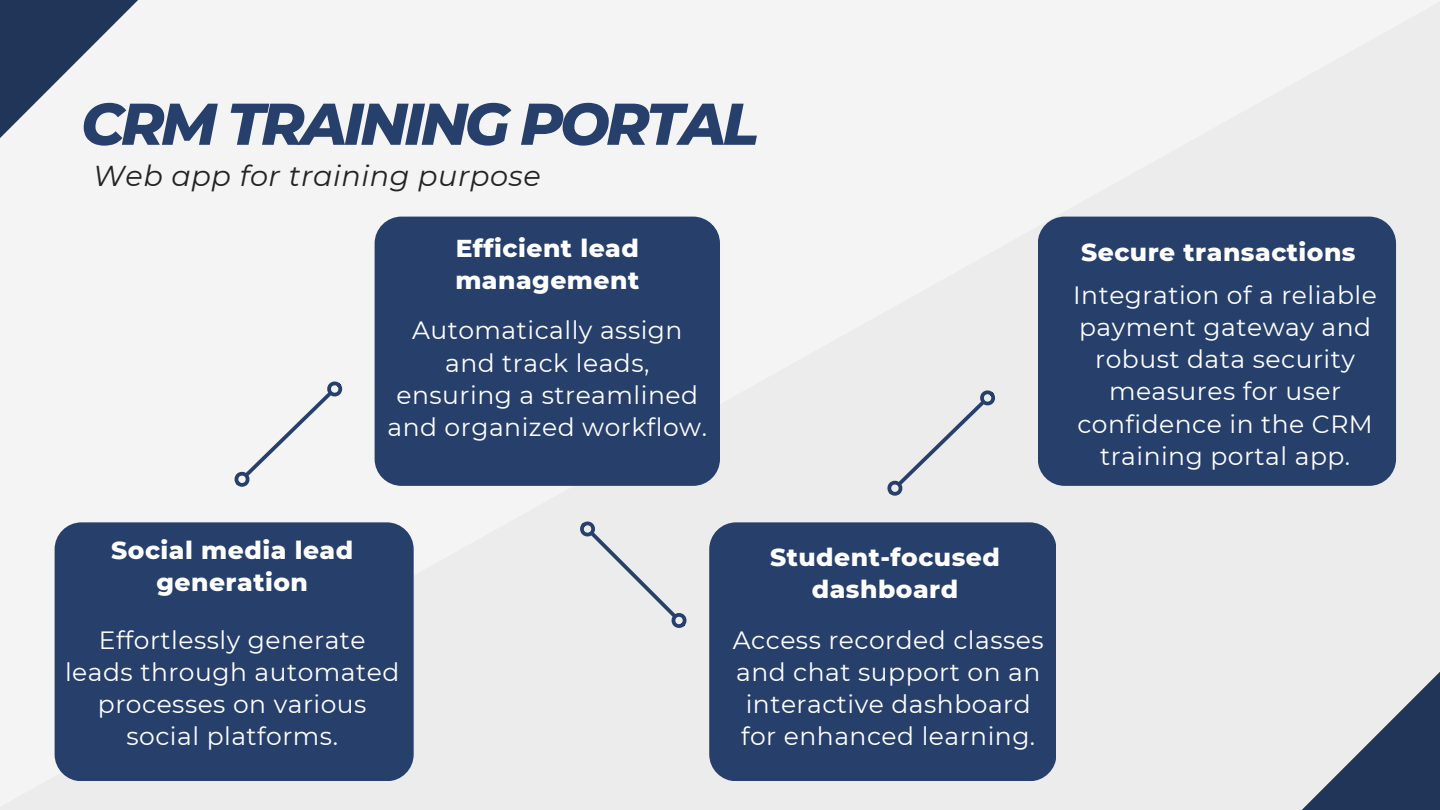
<style>
.page{position:relative;width:1440px;height:810px;background:#f4f4f4}
.page>*{position:absolute;margin:0;border:0;box-sizing:border-box;transform-origin:0 0}
.t1{font:italic 800 58.8px "Montserrat";letter-spacing:-.06em;color:#263f6b}
.t2{font:italic 28.7px "Montserrat";letter-spacing:.02em;color:#212423}
.t3{font:25px/32.2px "Montserrat";letter-spacing:.02em;color:#fff;text-align:center}
.t4{font:800 25px/32.2px "Montserrat";letter-spacing:.02em;color:#fff;text-align:center}
</style>
<div class="page">
<div style="left:55px;top:522px;width:359px;height:259px;background:#263f6b;border-radius:27px"></div>
<div style="left:375px;top:217px;width:345px;height:269px;background:#263f6b;border-radius:27px"></div>
<div style="left:1038px;top:217px;width:358px;height:269px;background:#263f6b;border-radius:27px"></div>
<div style="left:709px;top:522px;width:347px;height:259px;background:#263f6b;border-radius:27px"></div>
<div style="left:229px;top:376px;width:119px;height:117px;background:#f4f4f4"></div>
<div style="left:882px;top:385px;width:119px;height:116px;background:#ececec"></div>
<div style="left:574px;top:516px;width:118px;height:118px;background:#ececec"></div>
<svg style="left:1223px;top:593px;width:217px;height:217px;background:#c2c6ce"></svg>
<svg style="left:0;top:0;width:217px;height:217px;fill:#f4f4f4"></svg>
<p class="t1" style="left:81px;top:88px;width:679px">CRM TRAINING PORTAL</p>
<p class="t2" style="left:93px;top:159px;width:449px">Web app for training purpose</p>
<p class="t4" style="left:111px;top:534px;width:243px">Social media lead generation</p>
<p class="t4" style="left:455px;top:231px;width:185px;text-align:left">Efficient lead management</p>
<p class="t4" style="left:1081px;top:236px;width:276px">Secure transactions</p>
<p class="t3" style="left:1073px;top:279px;width:305px">Integration of a reliable payment gateway and robust data security measures for user confidence in the CRM training portal app.</p>
<h2 class="t3" style="left:387px;top:314px;width:321px">Automatically assign and track leads, ensuring a streamlined and organized workflow.</h2>
<p class="t4" style="left:770px;top:541px;width:231px">Student-focused dashboard</p>
<h1 class="t3" style="left:65px;top:624px;width:336px">Effortlessly generate leads through automated processes on various social platforms.</h1>
<p class="t3" style="left:733px;top:624px;width:312px">Access recorded classes and chat support on an interactive dashboard for enhanced learning.</p>
</div>
